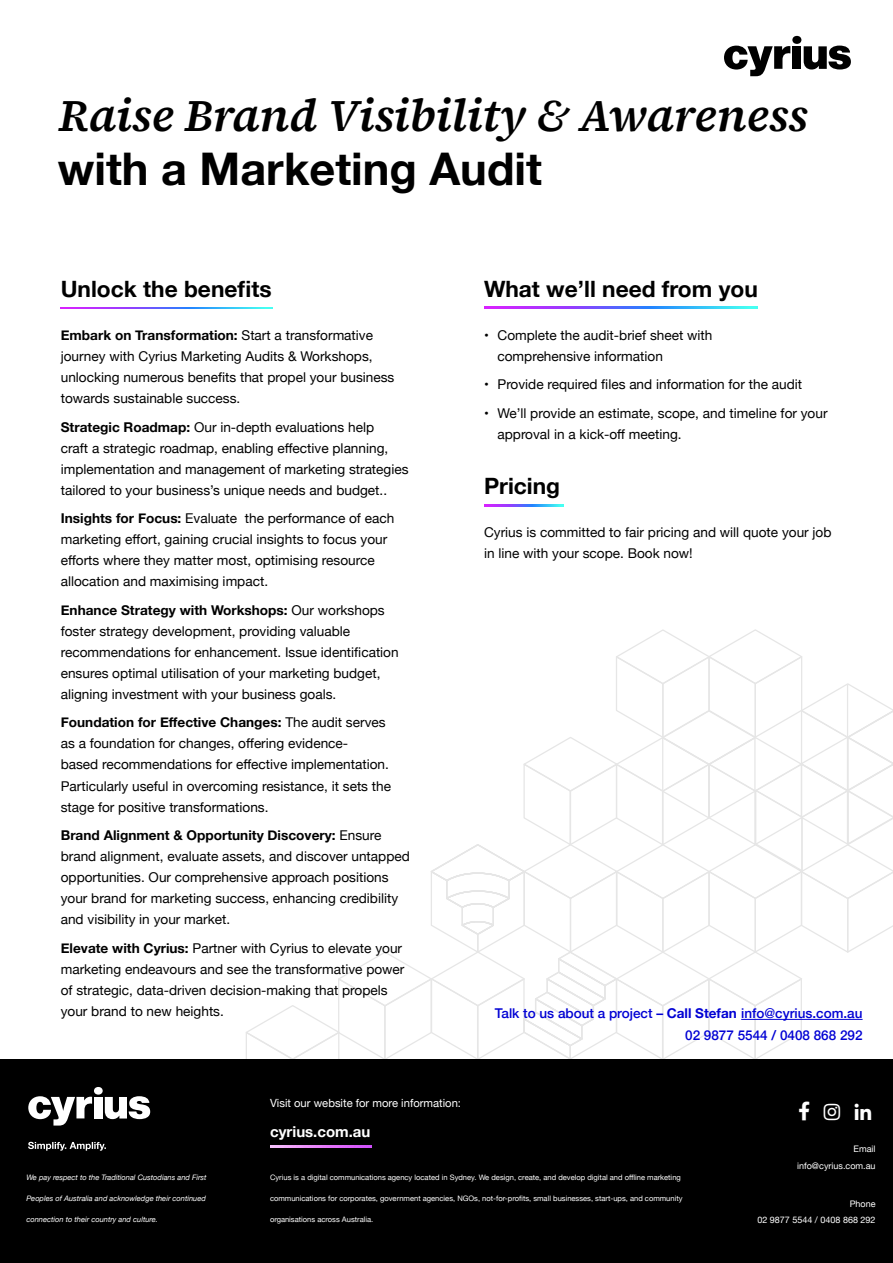
<style>
.page{position:relative;width:893px;height:1263px;background:#fff}
.page>*{position:absolute;margin:0;border:0;box-sizing:border-box;transform-origin:0 0}
.t1{font:italic 600 45px "Source Serif 4 Caption";color:#000}
.t2{font:700 45px "Helvetica Neue";color:#000}
.t3{font:700 22.5px "Helvetica Neue";color:#000}
.t4{font:18.75px "Font Awesome 6 Brands";color:#fff}
.t5{font:700 15px "Helvetica Neue";color:#fff}
.t6{font:13.5px/21px "Helvetica Neue";color:#000}
.t7{font:500 13.5px "Helvetica Neue";color:#0000d4}
.t8{font:11.25px "Helvetica Neue";color:#fff}
.t9{font:9px/16.5px "Helvetica Neue";color:#fff;text-align:right}
.t10{font:7.5px "Helvetica Neue";color:#fff}
.t11{font:italic 7.5px "Helvetica Neue";color:#fff}
.s1{font-weight:700}
</style>
<div class="page">
<div style="left:0;top:1060px;width:893px;height:203px;background:#000"></div>
<svg style="left:61px;top:307px;width:211px;height:1px"></svg>
<svg style="left:484px;top:307px;width:274px;height:1px"></svg>
<svg style="left:484px;top:505px;width:79px;height:1px"></svg>
<svg style="left:28px;top:1096px;width:64px;height:29px"></svg>
<div style="left:94px;top:1097px;width:8px;height:21px;background:#fff"></div>
<svg style="left:105px;top:1096px;width:46px;height:23px"></svg>
<div style="left:94px;top:1087px;width:9px;height:7px;background:#fff;border-radius:50%"></div>
<svg style="left:28px;top:1142px;width:78px;height:9px"></svg>
<svg style="left:724px;top:46px;width:66px;height:30px"></svg>
<div style="left:793px;top:46px;width:8px;height:23px;background:#000"></div>
<svg style="left:804px;top:46px;width:47px;height:24px"></svg>
<div style="left:792px;top:36px;width:9px;height:8px;background:#000;border-radius:50%"></div>
<svg style="left:245px;top:629px;width:648px;height:519px"></svg>
<h1 class="t1" style="left:58px;top:85px;width:751px">Raise Brand Visibility &amp; Awareness</h1>
<h1 class="t2" style="left:58px;top:133px;width:486px">with a Marketing Audit</h1>
<h2 class="t3" style="left:61px;top:271px;width:212px">Unlock the benefits</h2>
<p class="t6" style="left:61px;top:326px;width:335px"><span class="s1">Embark on Transformation:</span> Start a transformative journey with Cyrius Marketing Audits &amp; Workshops, unlocking numerous benefits that propel your business towards sustainable success.</p>
<p class="t6" style="left:61px;top:417px;width:349px"><span class="s1">Strategic Roadmap:</span> Our in-depth evaluations help<br>craft a strategic roadmap, enabling effective planning, implementation and management of marketing strategies tailored to your business’s unique needs and budget..</p>
<p class="t6" style="left:61px;top:509px;width:335px"><span class="s1">Insights for Focus:</span> Evaluate the performance of each marketing effort, gaining crucial insights to focus your efforts where they matter most, optimising resource allocation and maximising impact.</p>
<p class="t6" style="left:61px;top:600px;width:339px"><span class="s1">Enhance Strategy with Workshops:</span> Our workshops foster strategy development, providing valuable recommendations for enhancement. Issue identification ensures optimal utilisation of your marketing budget, aligning investment with your business goals.</p>
<p class="t6" style="left:61px;top:713px;width:332px"><span class="s1">Foundation for Effective Changes:</span> The audit serves as a foundation for changes, offering evidence-<br>based recommendations for effective implementation.<br>Particularly useful in overcoming resistance, it sets the stage for positive transformations.</p>
<p class="t6" style="left:61px;top:825px;width:351px"><span class="s1">Brand Alignment &amp; Opportunity Discovery:</span> Ensure brand alignment, evaluate assets, and discover untapped opportunities. Our comprehensive approach positions your brand for marketing success, enhancing credibility and visibility in your market.</p>
<p class="t6" style="left:61px;top:938px;width:345px"><span class="s1">Elevate with Cyrius:</span> Partner with Cyrius to elevate your marketing endeavours and see the transformative power of strategic, data-driven decision-making that propels your brand to new heights.</p>
<h2 class="t3" style="left:484px;top:271px;width:275px">What we’ll need from you</h2>
<p class="t6" style="left:497px;top:325px;width:216px;text-indent:-14px">• Complete the audit-brief sheet with comprehensive information</p>
<p class="t6" style="left:484px;top:375px;width:320px">• Provide required files and information for the audit</p>
<p class="t6" style="left:497px;top:403px;width:332px;text-indent:-13px">• We’ll provide an estimate, scope, and timeline for your approval in a kick-off meeting.</p>
<h2 class="t3" style="left:484px;top:468px;width:78px">Pricing</h2>
<p class="t6" style="left:484px;top:522px;width:349px">Cyrius is committed to fair pricing and will quote your job in line with your scope. Book now!</p>
<p class="t7" style="left:495px;top:1003px;width:369px">Talk to us about a project – <span class="s1">Call Stefan</span> info@cyrius.com.au</p>
<p class="t7" style="left:685px;top:1024px;width:179px">02 9877 5544 / 0408 868 292</p>
<p class="t11" style="left:26px;top:1171px;width:182px">We pay respect to the Traditional Custodians and First</p>
<p class="t11" style="left:26px;top:1192px;width:181px">Peoples of Australia and acknowledge their continued</p>
<p class="t11" style="left:26px;top:1213px;width:133px">connection to their country and culture.</p>
<p class="t8" style="left:270px;top:1095px;width:192px">Visit our website for more information:</p>
<p class="t5" style="left:270px;top:1120px;width:102px">cyrius.com.au</p>
<p class="t10" style="left:270px;top:1171px;width:412px">Cyrius is a digital communications agency located in Sydney. We design, create, and develop digital and offline marketing</p>
<p class="t10" style="left:270px;top:1192px;width:414px">communications for corporates, government agencies, NGOs, not-for-profits, small businesses, start-ups, and community</p>
<p class="t10" style="left:270px;top:1213px;width:105px">organisations across Australia.</p>
<h3 class="t4" style="left:824px;top:1103px;width:18px">■▲▼</h3>
<p class="t9" style="left:797px;top:1141px;width:80px">Email info@cyrius.com.au</p>
<p class="t9" style="left:757px;top:1197px;width:120px;line-height:15.8px">Phone<br>02 9877 5544 / 0408 868 292</p>
</div>
